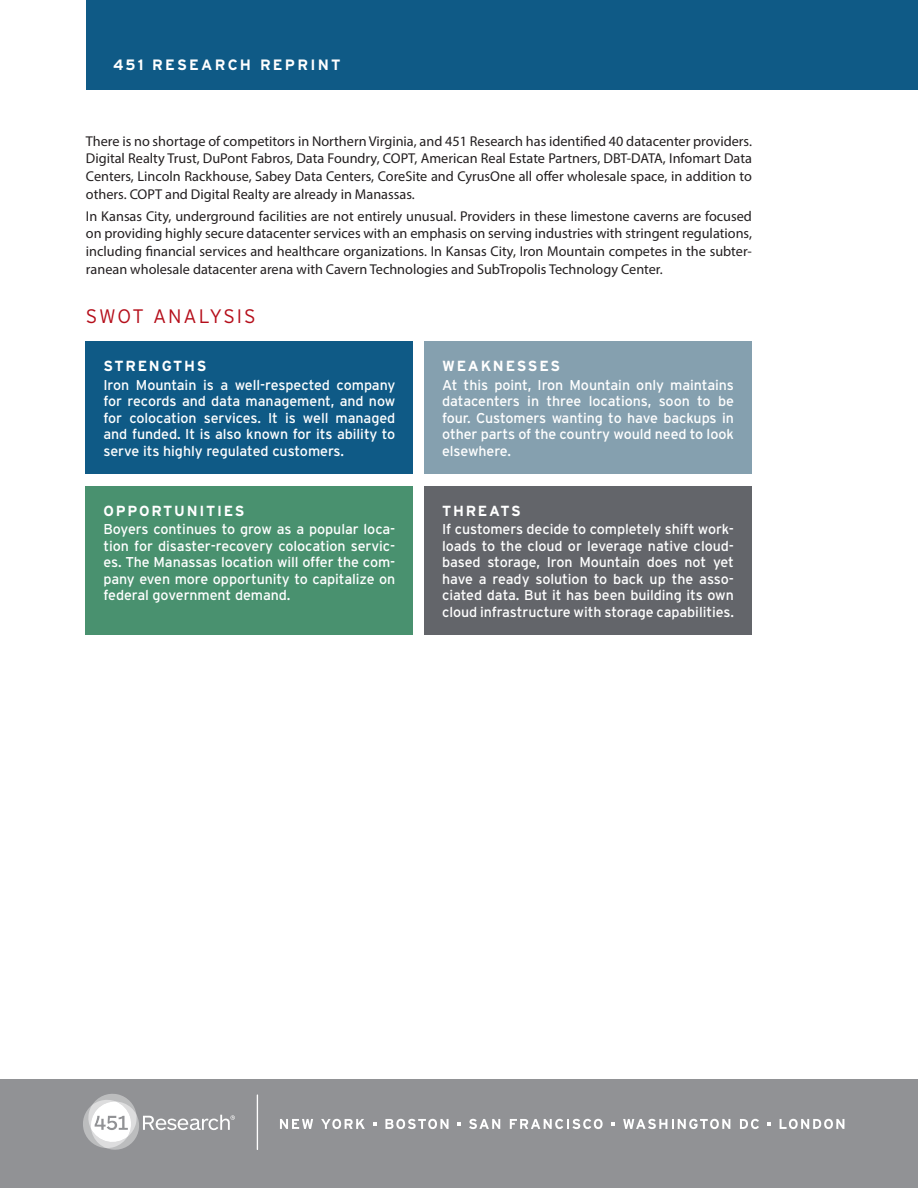
<style>
.page{position:relative;width:918px;height:1188px;background:#fff}
.page>*{position:absolute;margin:0;border:0;box-sizing:border-box;transform-origin:0 0}
.SWOT_Hed{font:300 19.5px "Interstate";letter-spacing:.095em;color:#b50e1a}
.Header{font:700 15px "Interstate";letter-spacing:.15em;color:#fff}
.SWOT_Head{font:700 14.7px "Interstate";letter-spacing:.12em;color:#fff}
.SWOT_Body{font:14.25px/16.5px "Interstate";letter-spacing:-.005em;color:#fff;text-align:justify}
.Myriad_Body{font:14.25px/17.7px "Myriad Pro";color:#231f20;text-align:justify}
</style>
<div class="page">
<div style="left:0;top:1080px;width:918px;height:108px;background:#919295"></div>
<hr style="left:257px;top:1094px;width:1px;height:56px;background:#fff">
<svg style="left:83px;top:1094px;width:152px;height:56px"></svg>
<svg style="left:280px;top:1119px;width:33px;height:10px"></svg>
<svg style="left:321px;top:1119px;width:44px;height:10px"></svg>
<svg style="left:385px;top:1119px;width:64px;height:10px"></svg>
<svg style="left:469px;top:1119px;width:31px;height:10px"></svg>
<svg style="left:510px;top:1119px;width:93px;height:10px"></svg>
<svg style="left:623px;top:1119px;width:107px;height:10px"></svg>
<svg style="left:740px;top:1119px;width:19px;height:10px"></svg>
<svg style="left:780px;top:1119px;width:64px;height:10px"></svg>
<svg style="left:373px;top:1122px;width:4px;height:4px"></svg>
<svg style="left:457px;top:1122px;width:4px;height:4px"></svg>
<svg style="left:611px;top:1122px;width:4px;height:4px"></svg>
<svg style="left:768px;top:1122px;width:3px;height:4px"></svg>
<div style="left:86px;top:0;width:832px;height:90px;background:#0f5a86"></div>
<div style="left:86px;top:341px;width:327px;height:133px;background:#0f5a86"></div>
<div style="left:424px;top:341px;width:328px;height:133px;background:#85a0af"></div>
<div style="left:86px;top:486px;width:327px;height:149px;background:#49916f"></div>
<div style="left:424px;top:486px;width:328px;height:149px;background:#63656a"></div>
<p class="Header" style="left:113px;top:55px;width:229px">451 RESEARCH REPRINT</p>
<p class="Myriad_Body" style="left:86px;top:132px;width:668px">There is no shortage of competitors in Northern Virginia, and 451 Research has identified 40 datacenter providers.<br>Digital Realty Trust, DuPont Fabros, Data Foundry, COPT, American Real Estate Partners, DBT-DATA, Infomart Data Centers, Lincoln Rackhouse, Sabey Data Centers, CoreSite and CyrusOne all offer wholesale space, in addition to others. COPT and Digital Realty are already in Manassas.</p>
<p class="Myriad_Body" style="left:86px;top:207px;width:668px">In Kansas City, underground facilities are not entirely unusual. Providers in these limestone caverns are focused on providing highly secure datacenter services with an emphasis on serving industries with stringent regulations, including financial services and healthcare organizations. In Kansas City, Iron Mountain competes in the subter&shy;ranean wholesale datacenter arena with Cavern Technologies and SubTropolis Technology Center.</p>
<p class="SWOT_Hed" style="left:86px;top:304px;width:171px">SWOT ANALYSIS</p>
<p class="SWOT_Head" style="left:104px;top:357px;width:105px">STRENGTHS</p>
<p class="SWOT_Body" style="left:104px;top:376px;width:293px">Iron Mountain is a well-respected company for records and data management, and now for colocation services. It is well managed and funded. It is also known for its ability to serve its highly regulated customers.</p>
<p class="SWOT_Head" style="left:104px;top:501px;width:143px">OPPORTUNITIES</p>
<p class="SWOT_Body" style="left:104px;top:521px;width:293px">Boyers continues to grow as a popular loca&shy;tion for disaster-recovery colocation servic&shy;es. The Manassas location will offer the com&shy;pany even more opportunity to capitalize on federal government demand.</p>
<p class="SWOT_Head" style="left:442px;top:357px;width:119px">WEAKNESSES</p>
<p class="SWOT_Body" style="left:442px;top:376px;width:293px">At this point, Iron Mountain only maintains datacenters in three locations, soon to be four. Customers wanting to have backups in other parts of the country would need to look elsewhere.</p>
<p class="SWOT_Head" style="left:442px;top:501px;width:80px">THREATS</p>
<p class="SWOT_Body" style="left:442px;top:521px;width:293px">If customers decide to completely shift work&shy;loads to the cloud or leverage native cloud&shy;based storage, Iron Mountain does not yet have a ready solution to back up the asso&shy;ciated data. But it has been building its own cloud infrastructure with storage capabilities.</p>
</div>
